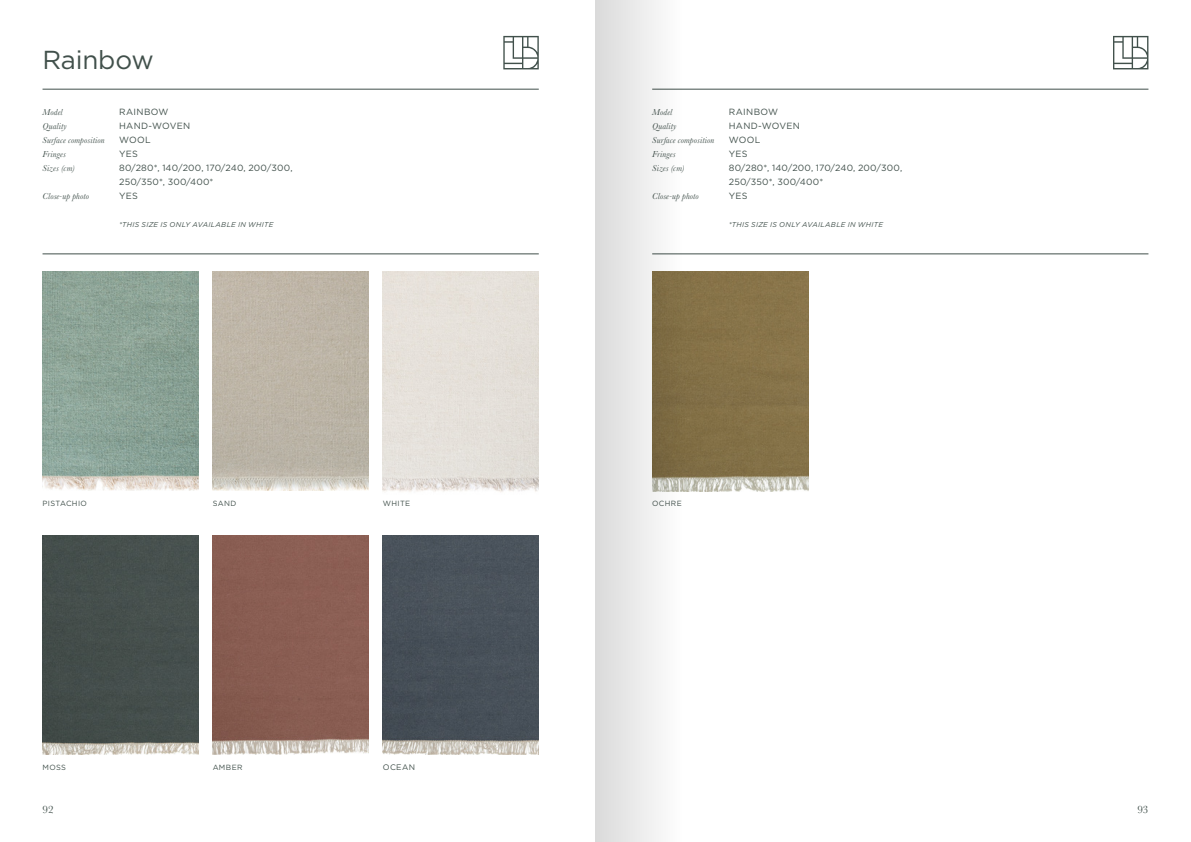
<style>
.page{position:relative;width:1191px;height:842px;background:#fff}
.page>*{position:absolute;margin:0;border:0;box-sizing:border-box;transform-origin:0 0}
.t1{font:26px "Gotham Pro";letter-spacing:-.01em;color:#41504b}
.t2{font:11px "Baskerville";color:#41504b}
.t3{font:9px/14px "Gotham Pro";letter-spacing:.03em;color:#41504b}
.t4{font:italic 9px "Baskerville";letter-spacing:.015em;color:#41504b}
.t5{font:8px "Gotham Pro";letter-spacing:.04em;color:#41504b}
.t6{font:7.5px "Gotham Pro";letter-spacing:.045em;color:#41504b}
.t7{font:italic 7px "Gotham Pro";letter-spacing:.05em;color:#41504b}
</style>
<div class="page">
<hr style="left:652px;top:254px;width:496px;height:1px;background:#41504b">
<hr style="left:43px;top:254px;width:496px;height:1px;background:#41504b">
<hr style="left:652px;top:89px;width:496px;height:1px;background:#41504b">
<hr style="left:43px;top:89px;width:496px;height:1px;background:#41504b">
<svg style="left:503px;top:36px;width:36px;height:33px"></svg>
<svg style="left:1113px;top:36px;width:35px;height:33px"></svg>
<img style="left:683px;top:272px;width:125px;height:219px">
<img style="left:43px;top:272px;width:155px;height:218px">
<div style="left:43px;top:536px;width:155px;height:218px;background:#454e4c"></div>
<div style="left:383px;top:272px;width:156px;height:220px;background:#e5e0da"></div>
<img style="left:383px;top:536px;width:156px;height:218px">
<img style="left:213px;top:272px;width:156px;height:218px">
<img style="left:213px;top:536px;width:156px;height:218px">
<svg style="left:595px;top:0;width:88px;height:842px;fill:#e9e9e9"></svg>
<h1 class="t1" style="left:43px;top:46px;width:113px">Rainbow</h1>
<p class="t4" style="left:43px;top:106px;width:22px">Model</p>
<p class="t3" style="left:119px;top:105px;width:51px">RAINBOW</p>
<p class="t4" style="left:43px;top:120px;width:26px">Quality</p>
<p class="t3" style="left:119px;top:119px;width:73px">HAND-WOVEN</p>
<p class="t4" style="left:43px;top:134px;width:64px">Surface composition</p>
<p class="t3" style="left:119px;top:133px;width:33px">WOOL</p>
<p class="t4" style="left:43px;top:148px;width:25px">Fringes</p>
<p class="t3" style="left:119px;top:147px;width:20px">YES</p>
<p class="t4" style="left:43px;top:162px;width:34px">Sizes (cm)</p>
<p class="t3" style="left:119px;top:161px;width:175px">80/280*, 140/200, 170/240, 200/300,<br>250/350*, 300/400*</p>
<p class="t4" style="left:43px;top:190px;width:48px">Close-up photo</p>
<p class="t3" style="left:119px;top:189px;width:20px">YES</p>
<p class="t7" style="left:119px;top:221px;width:156px">*THIS SIZE IS ONLY AVAILABLE IN WHITE</p>
<p class="t4" style="left:652px;top:106px;width:22px">Model</p>
<p class="t3" style="left:729px;top:105px;width:51px">RAINBOW</p>
<p class="t4" style="left:652px;top:120px;width:26px">Quality</p>
<p class="t3" style="left:729px;top:119px;width:73px">HAND-WOVEN</p>
<p class="t4" style="left:652px;top:134px;width:64px">Surface composition</p>
<p class="t3" style="left:729px;top:133px;width:33px">WOOL</p>
<p class="t4" style="left:652px;top:148px;width:25px">Fringes</p>
<p class="t3" style="left:729px;top:147px;width:20px">YES</p>
<p class="t4" style="left:652px;top:162px;width:34px">Sizes (cm)</p>
<p class="t3" style="left:729px;top:161px;width:175px">80/280*, 140/200, 170/240, 200/300,<br>250/350*, 300/400*</p>
<p class="t4" style="left:652px;top:190px;width:48px">Close-up photo</p>
<p class="t3" style="left:729px;top:189px;width:20px">YES</p>
<p class="t7" style="left:729px;top:221px;width:156px">*THIS SIZE IS ONLY AVAILABLE IN WHITE</p>
<p class="t6" style="left:43px;top:499px;width:46px">PISTACHIO</p>
<p class="t6" style="left:213px;top:499px;width:25px">SAND</p>
<p class="t6" style="left:383px;top:499px;width:29px">WHITE</p>
<p class="t6" style="left:652px;top:499px;width:31px">OCHRE</p>
<p class="t6" style="left:43px;top:763px;width:25px">MOSS</p>
<p class="t6" style="left:213px;top:763px;width:31px">AMBER</p>
<p class="t5" style="left:383px;top:763px;width:34px">OCEAN</p>
<p class="t2" style="left:43px;top:802px;width:13px">92</p>
<p class="t2" style="left:1137px;top:802px;width:12px">93</p>
</div>
